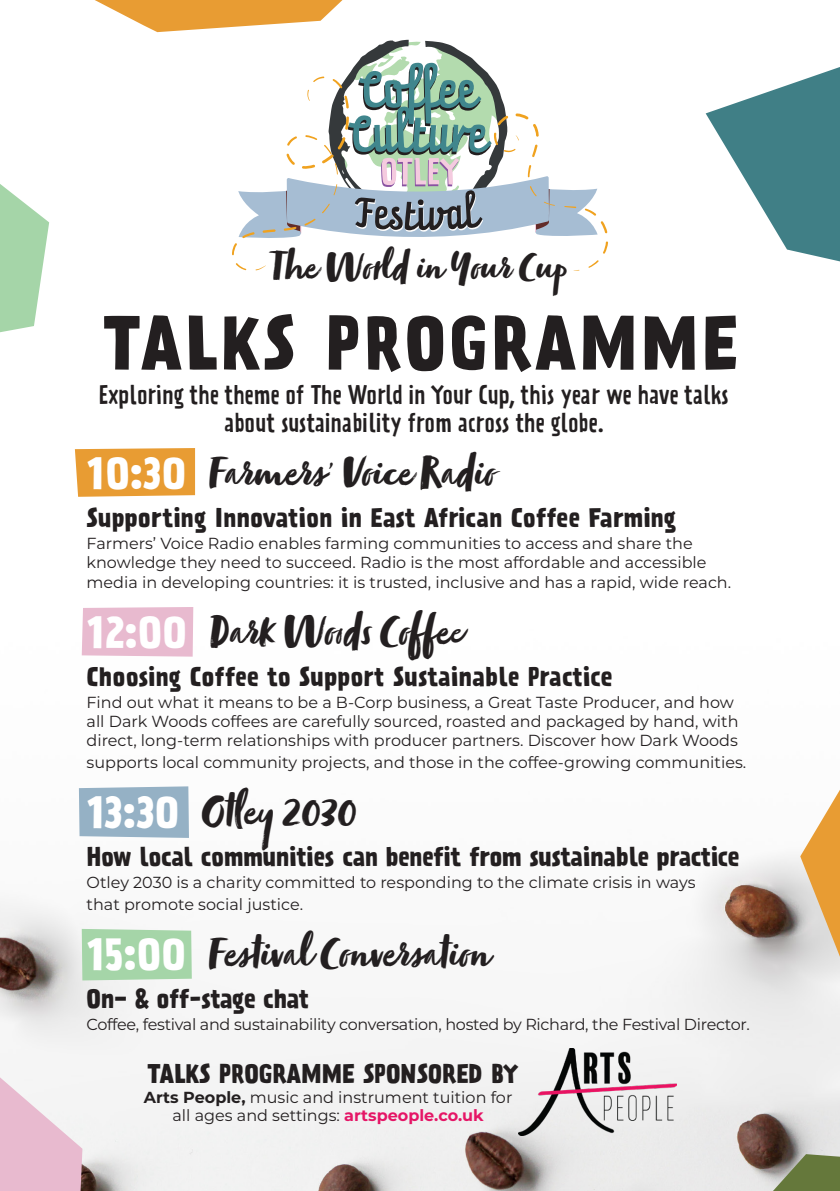
<style>
.page{position:relative;width:840px;height:1191px;background:#fff}
.page>*{position:absolute;margin:0;border:0;box-sizing:border-box;transform-origin:0 0}
.t1{font:700 68px "Prater Sans Pro";letter-spacing:.05em;color:#231f20}
.t2{font:48px "Zooja Pro";color:#231f20}
.t3{font:43.2px "Zooja Pro";color:#231f20}
.t4{font:700 24px "Prater Sans Pro";color:#231f20}
.t5{font:24px/28px "Prater Sans Pro";color:#231f20;text-align:center}
.t6{font:700 24px "Prater Sans Pro";letter-spacing:-.02em;color:#231f20}
.t7{font:700 24px "Prater Sans Pro";letter-spacing:-.03em;color:#231f20}
.t8{font:16px/19.2px "Montserrat";color:#231f20}
.t9{font:16px "Montserrat";letter-spacing:-.02em;color:#231f20}
.s1{font-family:"Prater Sans Pro";font-weight:700;font-size:40px;color:#fff}
.s2{font-weight:700}
.s3{font-weight:700;color:#e51566}
</style>
<div class="page">
<img style="left:0;top:231px;width:839px;height:960px">
<svg style="left:79px;top:786px;width:110px;height:52px;background:#99b4c7"></svg>
<div style="left:82px;top:929px;width:110px;height:51px;background:#a5d5a8"></div>
<div style="left:82px;top:607px;width:111px;height:49px;background:#e8bacf"></div>
<div style="left:75px;top:448px;width:120px;height:49px;background:#e89c33"></div>
<svg style="left:232px;top:40px;width:375px;height:231px"></svg>
<svg style="left:0;top:184px;width:49px;height:148px"></svg>
<svg style="left:799px;top:789px;width:40px;height:168px"></svg>
<svg style="left:705px;top:67px;width:134px;height:194px"></svg>
<svg style="left:0;top:1077px;width:82px;height:114px"></svg>
<svg style="left:95px;top:0;width:248px;height:32px"></svg>
<svg style="left:772px;top:1154px;width:67px;height:37px;background:#717d50"></svg>
<img style="left:518px;top:1048px;width:158px;height:87px">
<p class="t3" style="left:271px;top:241px;width:296px">The World in Your Cup</p>
<p class="t1" style="left:102px;top:291px;width:636px">TALKS PROGRAMME</p>
<p class="t5" style="left:99px;top:381px;width:631px">Exploring the theme of The World in Your Cup, this year we have talks about sustainability from across the globe.</p>
<p class="t2" style="left:86px;top:443px;width:406px"><span class="s1">10:30</span> Farmers’ Voice Radio</p>
<p class="t4" style="left:86px;top:499px;width:591px">Supporting Innovation in East African Coffee Farming</p>
<p class="t8" style="left:86px;top:533px;width:645px">Farmers’ Voice Radio enables farming communities to access and share the knowledge they need to succeed. Radio is the most affordable and accessible media in developing countries: it is trusted, inclusive and has a rapid, wide reach.</p>
<p class="t2" style="left:86px;top:602px;width:376px"><span class="s1">12:00</span> Dark Woods Coffee</p>
<p class="t4" style="left:86px;top:658px;width:527px">Choosing Coffee to Support Sustainable Practice</p>
<p class="t8" style="left:86px;top:691px;width:653px">Find out what it means to be a B-Corp business, a Great Taste Producer, and how all Dark Woods coffees are carefully sourced, roasted and packaged by hand, with direct, long-term relationships with producer partners. Discover how Dark Woods</p>
<p class="t8" style="left:86px;top:751px;width:660px">supports local community projects, and those in the coffee-growing communities.</p>
<p class="t2" style="left:86px;top:782px;width:271px"><span class="s1">13:30</span> Otley 2030</p>
<p class="t6" style="left:86px;top:838px;width:654px">How local communities can benefit from sustainable practice</p>
<p class="t8" style="left:86px;top:871px;width:610px">Otley 2030 is a charity committed to responding to the climate crisis in ways</p>
<p class="t8" style="left:86px;top:893px;width:218px">that promote social justice.</p>
<p class="t2" style="left:86px;top:924px;width:404px"><span class="s1">15:00</span> Festival Conversation</p>
<p class="t7" style="left:86px;top:980px;width:224px">On- &amp; off-stage chat</p>
<p class="t9" style="left:86px;top:1013px;width:664px">Coffee, festival and sustainability conversation, hosted by Richard, the Festival Director.</p>
<p class="t4" style="left:147px;top:1055px;width:373px">TALKS PROGRAMME SPONSORED BY</p>
<p class="t8" style="left:144px;top:1087px;width:370px;line-height:18px;text-align:center"><span class="s2">Arts People,</span> music and instrument tuition for all ages and settings: <span class="s3">artspeople.co.uk</span></p>
</div>
